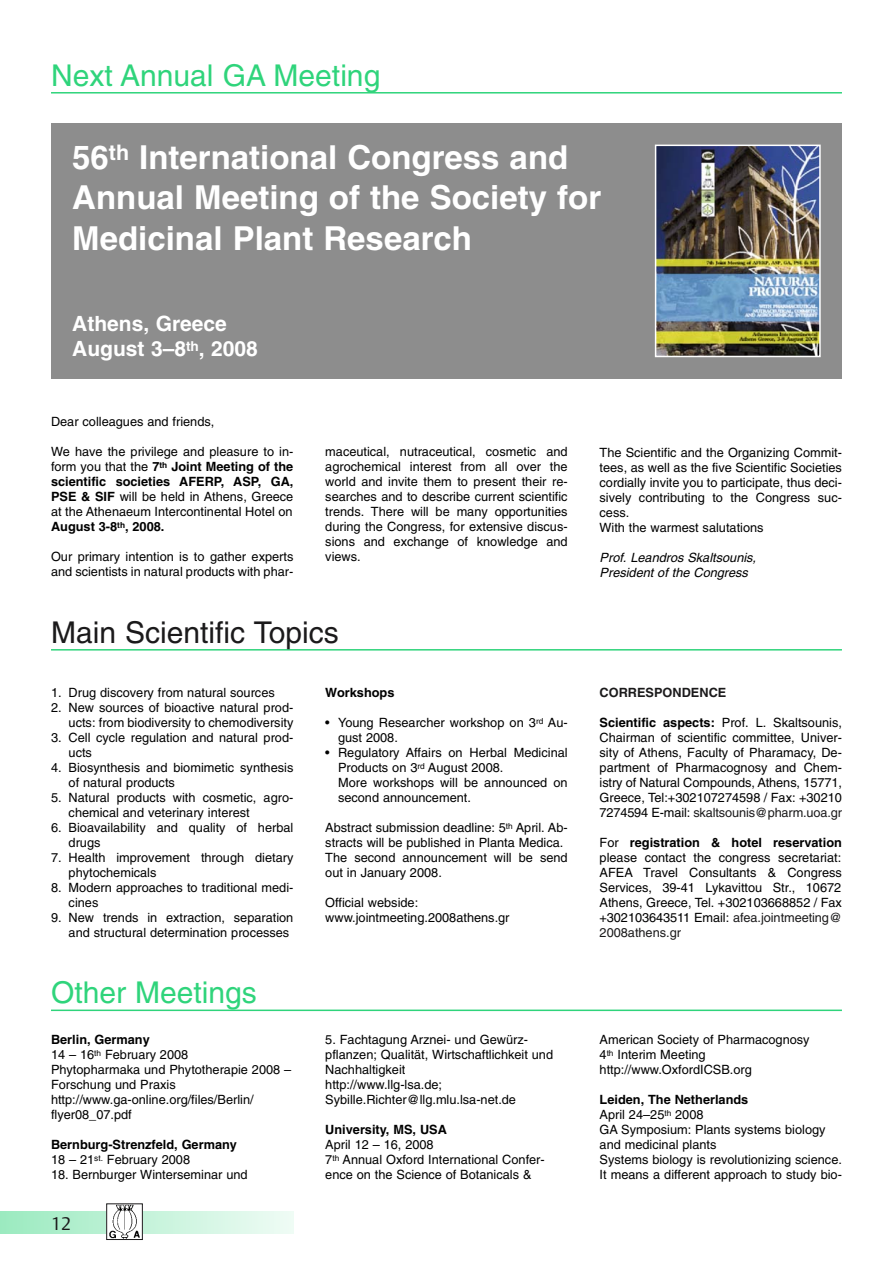
<style>
.page{position:relative;width:893px;height:1263px;background:#fff}
.page>*{position:absolute;margin:0;border:0;box-sizing:border-box;transform-origin:0 0}
.t1{font:700 33px/40.5px "Helvetica";color:#fff}
.t2{font:30px "Helvetica";color:#2fd47b}
.t3{font:30px "Helvetica";color:#1b1a1b}
.t4{font:700 21px/25.5px "Helvetica";color:#fff}
.t5{font:18px "Thieme Argo One";color:#1b1a1b}
.t6{font:12.75px/15px "Helvetica";color:#000}
.t7{font:700 12.75px/15px "Helvetica";color:#000}
.t8{font:italic 12.75px/15px "Helvetica";color:#000}
.t9{font:700 12.75px "Helvetica";color:#1b1a1b}
.s1{font-weight:700}
.s2{font-weight:400}
.s3{color:#1b1a1b}
</style>
<div class="page">
<svg style="left:0;top:1212px;width:293px;height:21px"></svg>
<img style="left:108px;top:1205px;width:33px;height:33px">
<div style="left:106px;top:1203px;width:37px;height:37px;border:1px solid #1b1a1b"></div>
<hr style="left:51px;top:92px;width:791px;height:2px;background:#2fd47b">
<div style="left:51px;top:123px;width:791px;height:255px;background:#8d8d8d"></div>
<img style="left:658px;top:148px;width:160px;height:206px">
<div style="left:655px;top:145px;width:166px;height:212px;border:2px solid #fff"></div>
<hr style="left:51px;top:1009px;width:791px;height:2px;background:#2fd47b">
<hr style="left:51px;top:649px;width:791px;height:1px;background:#2fd47b">
<h2 class="t2" style="left:51px;top:64px;width:331px">Next Annual GA Meeting</h2>
<h1 class="t1" style="left:72px;top:140px;width:530px">56<sup>th</sup> International Congress and<br>Annual Meeting of the Society for<br>Medicinal Plant Research</h1>
<h3 class="t4" style="left:72px;top:313px;width:187px">Athens, Greece<br>August 3–8<sup>th</sup>, 2008</h3>
<p class="t6" style="left:51px;top:415px;width:165px">Dear colleagues and friends,</p>
<p class="t6" style="left:51px;top:445px;width:244px;text-align:justify">We have the privilege and pleasure to in&shy;form you that the <span class="s1">7</span><sup>th</sup> <span class="s1">Joint Meeting of the scientific societies AFERP, ASP, GA, PSE &amp; SIF</span> will be held in Athens, Greece at the Athenaeum Intercontinental Hotel on <span class="s1">August 3-8</span><sup>th</sup><span class="s1">, 2008.</span></p>
<p class="t6" style="left:51px;top:550px;width:244px">Our primary intention is to gather experts and scientists in natural products with phar-</p>
<p class="t6" style="left:325px;top:445px;width:244px;text-align:justify">maceutical, nutraceutical, cosmetic and agrochemical interest from all over the world and invite them to present their re&shy;searches and to describe current scientific trends. There will be many opportunities during the Congress, for extensive discus&shy;sions and exchange of knowledge and views.</p>
<p class="t6" style="left:600px;top:446px;width:244px">The Scientific and the Organizing Commit&shy;tees, as well as the five Scientific Societies cordially invite you to participate, thus deci&shy;sively contributing to the Congress suc&shy;cess.<br>With the warmest salutations</p>
<p class="t8" style="left:600px;top:551px;width:161px">Prof. Leandros Skaltsounis,<br>President of the Congress</p>
<h2 class="t3" style="left:51px;top:621px;width:289px">Main Scientific Topics</h2>
<p class="t6" style="left:51px;top:686px;width:225px">1. Drug discovery from natural sources</p>
<p class="t6" style="left:51px;top:701px;width:244px;text-align:right">2. New sources of bioactive natural prod&shy;ucts: from biodiversity to chemodiversity</p>
<p class="t6" style="left:69px;top:731px;width:226px;text-indent:-18px">3. Cell cycle regulation and natural prod&shy;ucts</p>
<p class="t6" style="left:69px;top:761px;width:226px;text-indent:-18px">4. Biosynthesis and biomimetic synthesis of natural products</p>
<p class="t6" style="left:69px;top:791px;width:226px;text-indent:-18px">5. Natural products with cosmetic, agro&shy;chemical and veterinary interest</p>
<p class="t6" style="left:69px;top:821px;width:226px;text-indent:-18px">6. Bioavailability and quality of herbal drugs</p>
<p class="t6" style="left:69px;top:851px;width:226px;text-indent:-18px">7. Health improvement through dietary phytochemicals</p>
<p class="t6" style="left:69px;top:881px;width:226px;text-indent:-18px">8. Modern approaches to traditional medi&shy;cines</p>
<p class="t6" style="left:69px;top:911px;width:226px;text-indent:-18px">9. New trends in extraction, separation and structural determination processes</p>
<p class="t7" style="left:325px;top:686px;width:71px">Workshops</p>
<p class="t6" style="left:338px;top:716px;width:231px;text-indent:-13px">• Young Researcher workshop on 3<sup>rd</sup> Au&shy;gust 2008.</p>
<p class="t6" style="left:338px;top:746px;width:231px;text-indent:-13px">• Regulatory Affairs on Herbal Medicinal<br>Products on 3<sup>rd</sup> August 2008.<br>More workshops will be announced on second announcement.</p>
<p class="t6" style="left:325px;top:821px;width:244px">Abstract submission deadline: 5<sup>th</sup> April. Ab&shy;stracts will be published in Planta Medica.<br>The second announcement will be send out in January 2008.</p>
<p class="t6" style="left:325px;top:896px;width:186px">Official webside: www.jointmeeting.2008athens.gr</p>
<h2 class="t2" style="left:51px;top:982px;width:207px">Other Meetings</h2>
<p class="t6" style="left:51px;top:1033px;width:242px"><span class="s1">Berlin, Germany<br></span>14 – 16<sup>th</sup> February 2008<br>Phytopharmaka und Phytotherapie 2008 –<br>Forschung und Praxis http://www.ga-online.org/files/Berlin/ flyer08_07.pdf</p>
<p class="t7" style="left:51px;top:1138px;width:187px">Bernburg-Strenzfeld, Germany<br><span class="s2">18 – 21</span><sup>st.</sup> <span class="s2">February 2008</span></p>
<p class="t6" style="left:51px;top:1168px;width:198px">18. Bernburger Winterseminar und</p>
<h3 class="t5" style="left:51px;top:1213px;width:22px">12</h3>
<p class="t6" style="left:325px;top:1033px;width:229px">5. Fachtagung Arznei- und Gewürz&shy;pflanzen; Qualität, Wirtschaftlichkeit und<br>Nachhaltigkeit<br>http://www.llg-lsa.de;<br>Sybille.Richter@llg.mlu.lsa-net.de</p>
<p class="t7" style="left:325px;top:1123px;width:123px">University, MS, USA</p>
<p class="t6" style="left:325px;top:1138px;width:221px">April 12 – 16, 2008<br>7<sup>th</sup> Annual Oxford International Confer&shy;ence on the Science of Botanicals &amp;</p>
<p class="t9" style="left:600px;top:688px;width:128px">CORRESPONDENCE</p>
<p class="t6" style="left:600px;top:716px;width:244px;text-align:justify"><span class="s1">Scientific aspects:</span> Prof. L. Skaltsounis, Chairman of scientific committee, Univer&shy;sity of Athens, Faculty of Pharamacy, De&shy;partment of Pharmacognosy and Chem&shy;istry of Natural Compounds, Athens, 15771, Greece, Tel:+302107274598 / Fax: +30210<br>7274594 E-mail: <span class="s3">skaltsounis@pharm.uoa.gr</span></p>
<p class="t6" style="left:600px;top:836px;width:244px;text-align:justify">For <span class="s1">registration &amp; hotel reservation </span>please contact the congress secretariat:<br>AFEA Travel Consultants &amp; Congress Services, 39-41 Lykavittou Str., 10672<br>Athens, Greece, Tel. +302103668852 / Fax +302103643511 Email: <span class="s3">afea.jointmeeting@ 2008athens.gr</span></p>
<p class="t6" style="left:600px;top:1033px;width:212px">American Society of Pharmacognosy<br>4<sup>th</sup> Interim Meeting http://www.OxfordICSB.org</p>
<p class="t6" style="left:600px;top:1093px;width:244px"><span class="s1">Leiden, The Netherlands<br></span>April 24–25<sup>th</sup> 2008<br>GA Symposium: Plants systems biology and medicinal plants<br>Systems biology is revolutionizing science.<br>It means a different approach to study bio-</p>
</div>
